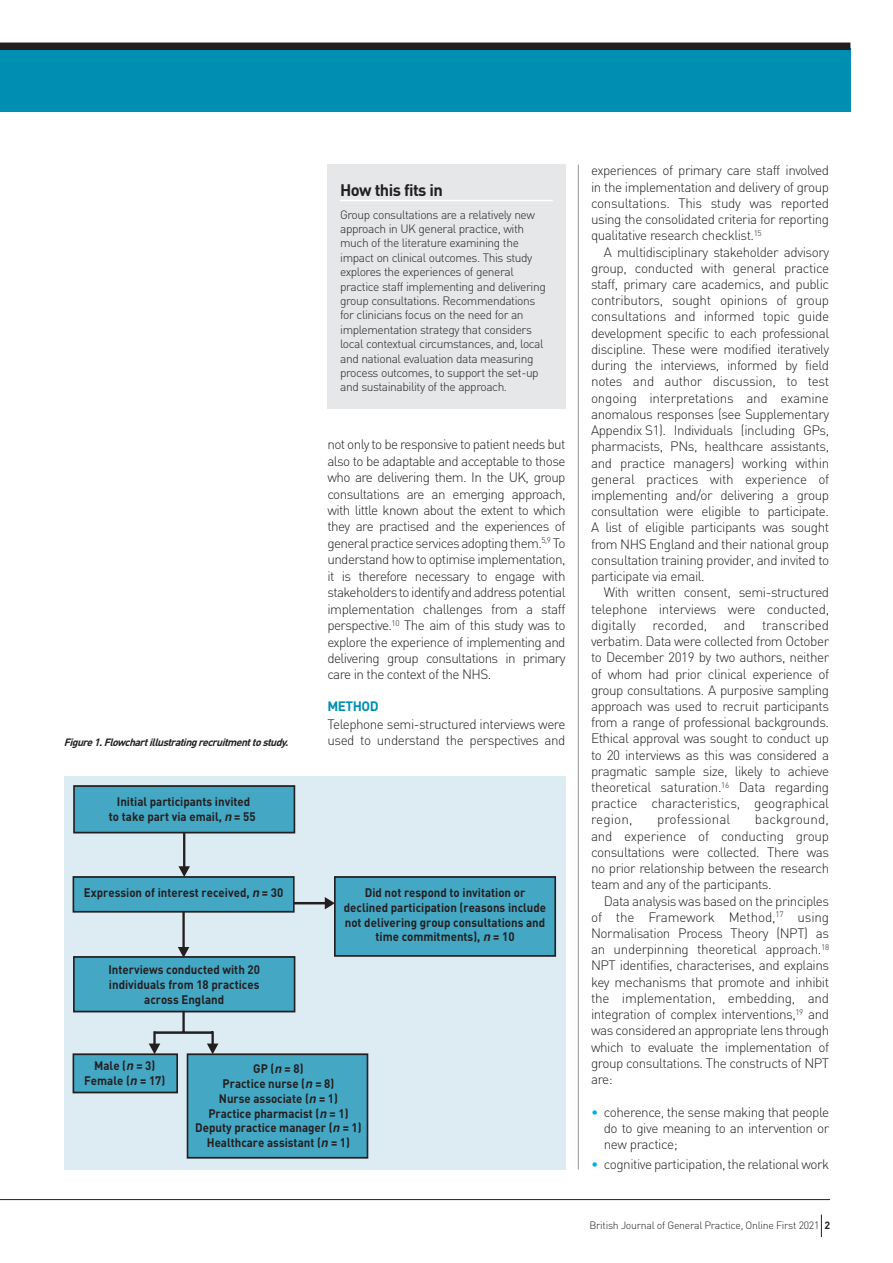
<style>
.page{position:relative;width:893px;height:1263px;background:#fff}
.page>*{position:absolute;margin:0;border:0;box-sizing:border-box;transform-origin:0 0}
.t1{font:700 16.5px "DIN";letter-spacing:-.035em;color:#231f20}
.t2{font:300 13.5px/16.2px "DIN";letter-spacing:-.035em;color:#231f20;text-align:justify}
.t3{font:300 13.5px "DIN";letter-spacing:.01em;color:#231f20}
.t4{font:700 13.5px "DIN";letter-spacing:-.035em;color:#008fb3}
.t5{font:700 12.3px/14.7px "DIN";color:#231f20;text-align:center;scale:.93 1}
.t6{font:300 12px/14.4px "DIN";letter-spacing:-.035em;color:#231f20}
.t7{font:300 10.5px "DIN";letter-spacing:-.025em;color:#231f20}
.t8{font:italic 700 10.5px "DIN";color:#231f20}
.s1{font-family:"Helvetica";font-style:italic}
.s2{color:#00aeef}
.s3{font-weight:700}
</style>
<div class="page">
<div style="left:0;top:48px;width:850px;height:63px;background:#008fb3"></div>
<div style="left:0;top:43px;width:850px;height:7px;background:#231f20"></div>
<hr style="left:578px;top:165px;width:1px;height:1004px;background:#939598">
<div style="left:327px;top:165px;width:239px;height:244px;background:#e6e7e9"></div>
<hr style="left:340px;top:200px;width:213px;height:1px;background:#fff">
<hr style="left:0;top:1199px;width:830px;height:1px;background:#231f20">
<svg style="left:821px;top:1214px;width:1px;height:23px"></svg>
<div style="left:64px;top:776px;width:502px;height:393px;background:#ddecf3"></div>
<hr style="left:183px;top:833px;width:2px;height:35px;background:#231f20">
<svg style="left:178px;top:866px;width:12px;height:10px"></svg>
<div style="left:74px;top:957px;width:221px;height:54px;background:#44a8c5"></div>
<div style="left:73px;top:956px;width:222px;height:56px;border:2px solid #231f20"></div>
<div style="left:74px;top:786px;width:220px;height:47px;background:#44a8c5"></div>
<div style="left:73px;top:785px;width:222px;height:48px;border:2px solid #231f20"></div>
<div style="left:188px;top:1054px;width:179px;height:104px;background:#44a8c5"></div>
<div style="left:187px;top:1053px;width:181px;height:105px;border:2px solid #231f20"></div>
<div style="left:73px;top:1054px;width:104px;height:38px;background:#44a8c5"></div>
<div style="left:73px;top:1053px;width:105px;height:40px;border:2px solid #231f20"></div>
<div style="left:335px;top:877px;width:220px;height:79px;background:#44a8c5"></div>
<div style="left:334px;top:876px;width:222px;height:81px;border:2px solid #231f20"></div>
<div style="left:73px;top:877px;width:221px;height:35px;background:#44a8c5"></div>
<div style="left:73px;top:876px;width:222px;height:36px;border:2px solid #231f20"></div>
<hr style="left:182px;top:912px;width:3px;height:37px;background:#231f20">
<svg style="left:178px;top:947px;width:11px;height:11px"></svg>
<hr style="left:294px;top:902px;width:32px;height:2px;background:#231f20">
<svg style="left:325px;top:897px;width:10px;height:12px"></svg>
<hr style="left:153px;top:1031px;width:3px;height:14px;background:#231f20">
<svg style="left:149px;top:1043px;width:11px;height:11px"></svg>
<hr style="left:155px;top:1031px;width:58px;height:3px;background:#231f20">
<hr style="left:182px;top:1011px;width:3px;height:21px;background:#231f20">
<hr style="left:211px;top:1031px;width:3px;height:14px;background:#231f20">
<svg style="left:207px;top:1043px;width:11px;height:11px"></svg>
<p class="t8" style="left:64px;top:735px;width:229px">Figure1.Flowchartillustratingrecruitmenttostudy.</p>
<p class="t5" style="left:109px;top:794px;width:159px">Initial participants invited to take part via email, <span class="s1">n</span> = 55</p>
<p class="t5" style="left:84px;top:885px;width:216px">Expression of interest received, <span class="s1">n</span> = 30</p>
<p class="t5" style="left:108px;top:962px;width:164px">Interviews conducted with 20 individuals from 18 practices across England</p>
<p class="t1" style="left:340px;top:179px;width:104px">How this fits in</p>
<p class="t6" style="left:340px;top:207px;width:207px">Group consultations are a relatively new approach in UK general practice, with much of the literature examining the impact on clinical outcomes. This study explores the experiences of general practice staff implementing and delivering group consultations. Recommendations for clinicians focus on the need for an implementation strategy that considers local contextual circumstances, and, local and national evaluation data measuring process outcomes, to support the set-up and sustainability of the approach.</p>
<p class="t2" style="left:327px;top:436px;width:240px">not only to be responsive to patient needs but also to be adaptable and acceptable to those who are delivering them. In the UK, group consultations are an emerging approach, with little known about the extent to which they are practised and the experiences of general practice services adopting them.<sup>5,9</sup> To understand how to optimise implementation, it is therefore necessary to engage with stakeholders to identify and address potential implementation challenges from a staff perspective.<sup>10</sup> The aim of this study was to explore the experience of implementing and delivering group consultations in primary care in the context of the NHS.</p>
<p class="t4" style="left:327px;top:697px;width:53px">METHOD</p>
<p class="t2" style="left:327px;top:716px;width:240px">Telephone semi-structured interviews were used to understand the perspectives and</p>
<p class="t5" style="left:344px;top:885px;width:219px">Did not respond to invitation or declined participation (reasons include not delivering group consultations and time commitments), <span class="s1">n</span> = 10</p>
<p class="t5" style="left:84px;top:1057px;width:89px">Male (<span class="s1">n</span> = 3)<br>Female (<span class="s1">n</span> = 17)</p>
<p class="t5" style="left:195px;top:1061px;width:180px">GP (<span class="s1">n</span> = 8)<br>Practice nurse (<span class="s1">n</span> = 8)<br>Nurse associate (<span class="s1">n</span> = 1)<br>Practice pharmacist (<span class="s1">n</span> = 1)<br>Deputy practice manager (<span class="s1">n</span> = 1)<br>Healthcare assistant (<span class="s1">n</span> = 1)</p>
<p class="t2" style="left:591px;top:162px;width:240px">experiences of primary care staff involved in the implementation and delivery of group consultations. This study was reported using the consolidated criteria for reporting qualitative research checklist.<sup>15</sup></p>
<p class="t2" style="left:591px;top:243px;width:240px;text-indent:13px">A multidisciplinary stakeholder advisory group, conducted with general practice staff, primary care academics, and public contributors, sought opinions of group consultations and informed topic guide development specific to each professional discipline. These were modified iteratively during the interviews, informed by field notes and author discussion, to test ongoing interpretations and examine anomalous responses (see Supplementary Appendix S1). Individuals (including GPs, pharmacists, PNs, healthcare assistants, and practice managers) working within general practices with experience of implementing and/or delivering a group consultation were eligible to participate.<br>A list of eligible participants was sought from NHS England and their national group consultation training provider, and invited to participate via email.</p>
<p class="t2" style="left:591px;top:584px;width:240px;text-indent:13px">With written consent, semi-structured telephone interviews were conducted, digitally recorded, and transcribed verbatim. Data were collected from October to December 2019 by two authors, neither of whom had prior clinical experience of group consultations. A purposive sampling approach was used to recruit participants from a range of professional backgrounds.<br>Ethical approval was sought to conduct up to 20 interviews as this was considered a pragmatic sample size, likely to achieve theoretical saturation.<sup>16</sup> Data regarding practice characteristics, geographical region,</p>
<p class="t2" style="left:591px;top:811px;width:240px;text-indent:164px">background, and experience of conducting group consultations were collected. There was no prior relationship between the research team and any of the participants.</p>
<p class="t2" style="left:591px;top:892px;width:240px;text-indent:13px">Data analysis was based on the principles of the Framework Method,<sup>17</sup> using Normalisation Process Theory (NPT) as an underpinning theoretical approach.<sup>18<br></sup>NPT identifies, characterises, and explains key mechanisms that promote and inhibit the implementation, embedding, and integration of complex interventions,<sup>19</sup> and was considered an appropriate lens through which to evaluate the implementation of group consultations. The constructs of NPT are:</p>
<p class="t2" style="left:604px;top:1103px;width:227px;text-indent:-13px"><span class="s2">•</span> coherence, the sense making that people do to give meaning to an intervention or new practice;</p>
<p class="t2" style="left:591px;top:1156px;width:240px"><span class="s2">•</span> cognitive participation, the relational work</p>
<p class="t3" style="left:657px;top:811px;width:75px">professional</p>
<p class="t7" style="left:589px;top:1219px;width:242px">British Journal of General Practice, Online First 2021 <span class="s3">2</span></p>
</div>
